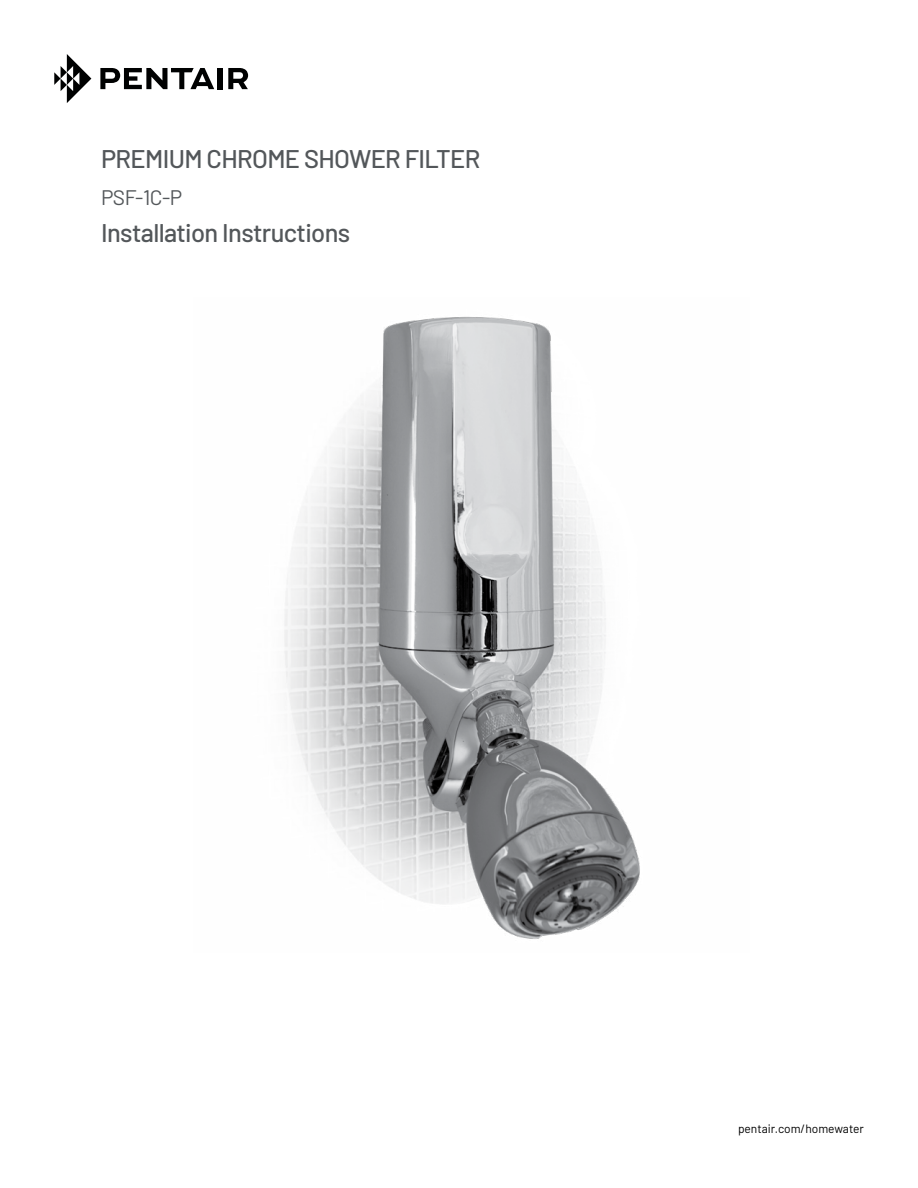
<style>
.page{position:relative;width:918px;height:1188px;background:#fff}
.page>*{position:absolute;margin:0;border:0;box-sizing:border-box;transform-origin:0 0}
.t1{font:500 25.5px "Barlow";letter-spacing:-.025em;color:#53575a}
.t2{font:21px "Barlow";color:#53575a}
.t3{font:12px "Barlow";color:#000}
</style>
<div class="page">
<img style="left:284px;top:316px;width:356px;height:623px">
<svg style="left:54px;top:54px;width:37px;height:49px"></svg>
<svg style="left:100px;top:68px;width:114px;height:21px"></svg>
<div style="left:218px;top:68px;width:5px;height:21px;background:#000101"></div>
<svg style="left:228px;top:68px;width:20px;height:21px"></svg>
<p class="t1" style="left:101px;top:140px;width:381px">PREMIUM CHROME SHOWER FILTER</p>
<p class="t2" style="left:101px;top:182px;width:83px">PSF-1C-P</p>
<p class="t1" style="left:101px;top:214px;width:251px">Installation Instructions</p>
<p class="t3" style="left:738px;top:1119px;width:127px">pentair.com/homewater</p>
</div>
